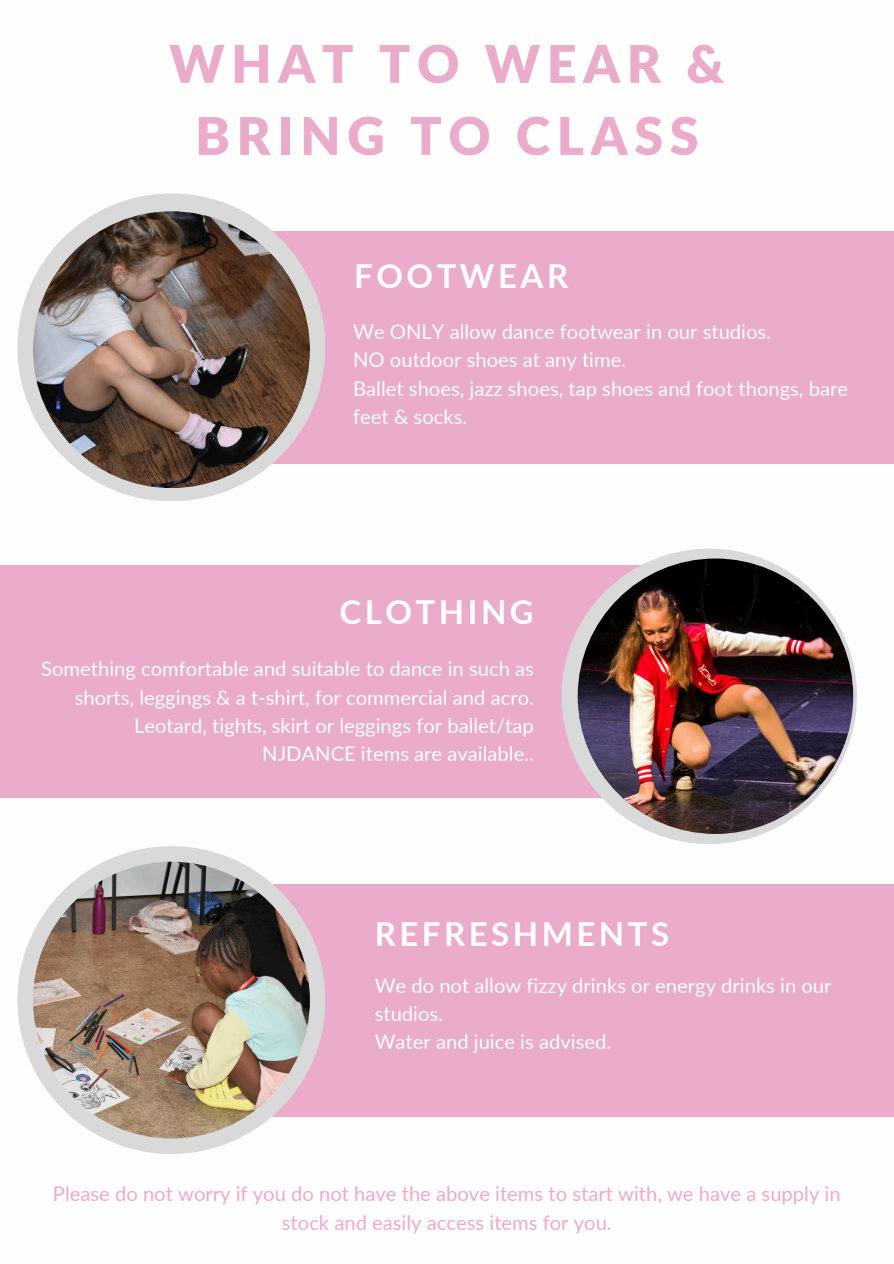
<style>
.page{position:relative;width:894px;height:1264px;background:#fff}
.page>*{position:absolute;margin:0;border:0;box-sizing:border-box;transform-origin:0 0}
.t1{font:900 51.9px/72px "Lato";letter-spacing:.13em;color:#ebabcb;text-align:center}
.t2{font:700 33px "Lato";letter-spacing:.105em;color:#fff}
.t3{font:20.25px/28.2px "Lato";color:#fff}
.t4{font:20.25px/28.2px "Lato";color:#ebabcb;text-align:center}
</style>
<div class="page">
<div style="left:114px;top:231px;width:779px;height:233px;background:#ebabcb"></div>
<div style="left:17px;top:193px;width:308px;height:308px;background:#d9d9d9;border-radius:50%"></div>
<img style="left:33px;top:211px;width:277px;height:277px;border-radius:50%">
<div style="left:0;top:565px;width:735px;height:232px;background:#ebabcb"></div>
<div style="left:561px;top:548px;width:295px;height:296px;background:#d9d9d9;border-radius:50%"></div>
<img style="left:577px;top:558px;width:276px;height:276px;border-radius:50%">
<div style="left:114px;top:883px;width:779px;height:233px;background:#ebabcb"></div>
<div style="left:17px;top:846px;width:308px;height:307px;background:#d9d9d9;border-radius:50%"></div>
<img style="left:33px;top:861px;width:276px;height:277px;border-radius:50%">
<p class="t1" style="left:169px;top:27px;width:556px">WHAT TO WEAR &amp;<br>BRING TO CLASS</p>
<p class="t2" style="left:354px;top:255px;width:215px">FOOTWEAR</p>
<h2 class="t3" style="left:353px;top:317px;width:419px">We ONLY allow dance footwear in our studios.</h2>
<p class="t3" style="left:353px;top:345px;width:274px">NO outdoor shoes at any time.</p>
<p class="t3" style="left:353px;top:373px;width:496px">Ballet shoes, jazz shoes, tap shoes and foot thongs, bare feet &amp; socks.</p>
<p class="t2" style="left:339px;top:591px;width:196px">CLOTHING</p>
<p class="t3" style="left:41px;top:654px;width:494px;text-align:right">Something comfortable and suitable to dance in such as shorts, leggings &amp; a t-shirt, for commercial and acro.<br>Leotard, tights, skirt or leggings for ballet/tap</p>
<p class="t3" style="left:262px;top:739px;width:273px">NJDANCE items are available..</p>
<p class="t2" style="left:374px;top:913px;width:296px">REFRESHMENTS</p>
<p class="t3" style="left:374px;top:970px;width:458px">We do not allow fizzy drinks or energy drinks in our studios.</p>
<h2 class="t3" style="left:374px;top:1027px;width:238px">Water and juice is advised.</h2>
<p class="t4" style="left:53px;top:1179px;width:789px">Please do not worry if you do not have the above items to start with, we have a supply in stock and easily access items for you.</p>
</div>
